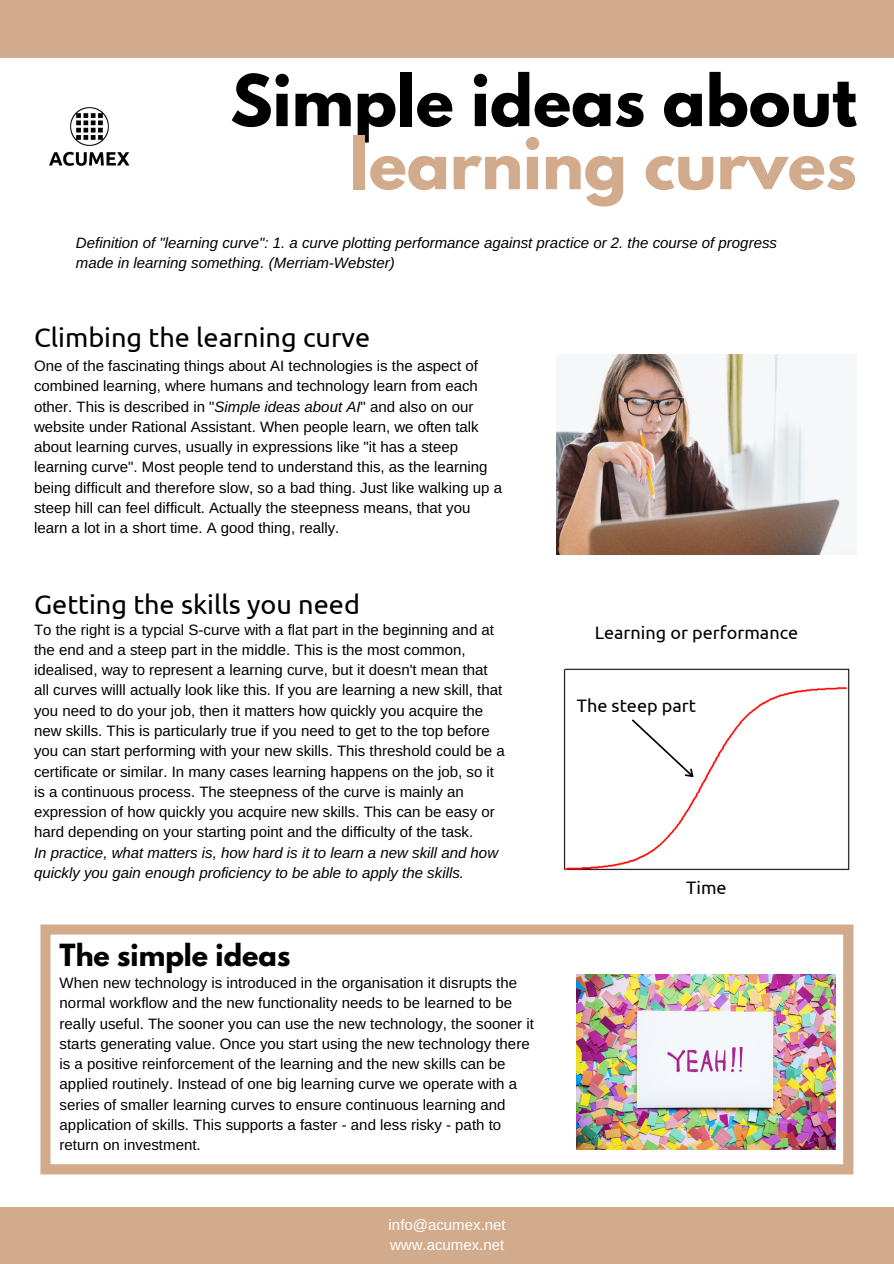
<style>
.page{position:relative;width:894px;height:1264px;background:#fff}
.page>*{position:absolute;margin:0;border:0;box-sizing:border-box;transform-origin:0 0}
.t1{font:700 63px "League Spartan";color:#000}
.t2{font:700 63px "League Spartan";color:#d2ab8c}
.t3{font:27px "Ubuntu";color:#000}
.t4{font:700 27px "League Spartan";color:#000}
.t5{font:18px "Ubuntu";color:#000}
.t6{font:15px/20.2px "Arimo";color:#000}
.t7{font:italic 15px/20.2px "Arimo";color:#000}
.t8{font:15px/20.2px "Arimo";color:#fff}
.s1{font-style:italic}
</style>
<div class="page">
<img style="left:49px;top:107px;width:81px;height:59px">
<div style="left:0;top:0;width:893px;height:57px;background:#d2ab8c"></div>
<div style="left:0;top:1207px;width:893px;height:56px;background:#d2ab8c"></div>
<svg style="left:40px;top:924px;width:813px;height:250px"></svg>
<img style="left:556px;top:354px;width:300px;height:200px">
<img style="left:563px;top:668px;width:287px;height:203px">
<svg style="left:629px;top:716px;width:67px;height:64px"></svg>
<img style="left:576px;top:974px;width:259px;height:175px">
<h1 class="t1" style="left:230px;top:69px;width:628px">Simple ideas about</h1>
<h1 class="t2" style="left:350px;top:132px;width:508px">learning curves</h1>
<p class="t7" style="left:76px;top:232px;width:702px">Definition of "learning curve": 1. a curve plotting performance against practice or 2. the course of progress made in learning something. (Merriam-Webster)</p>
<h2 class="t3" style="left:34px;top:322px;width:337px">Climbing the learning curve</h2>
<p class="t6" style="left:34px;top:356px;width:469px">One of the fascinating things about AI technologies is the aspect of combined learning, where humans and technology learn from each other. This is described in "<span class="s1">Simple ideas about AI</span>" and also on our website under Rational Assistant. When people learn, we often talk about learning curves, usually in expressions like "it has a steep learning curve". Most people tend to understand this, as the learning being difficult and therefore slow, so a bad thing. Just like walking up a steep hill can feel difficult. Actually the steepness means, that you learn a lot in a short time. A good thing, really.</p>
<h2 class="t3" style="left:34px;top:589px;width:327px">Getting the skills you need</h2>
<p class="t6" style="left:34px;top:619px;width:472px">To the right is a typcial S-curve with a flat part in the beginning and at the end and a steep part in the middle. This is the most common, idealised, way to represent a learning curve, but it doesn't mean that all curves willl actually look like this. If you are learning a new skill, that you need to do your job, then it matters how quickly you acquire the new skills. This is particularly true if you need to get to the top before you can start performing with your new skills. This threshold could be a certificate or similar. In many cases learning happens on the job, so it is a continuous process. The steepness of the curve is mainly an expression of how quickly you acquire new skills. This can be easy or hard depending on your starting point and the difficulty of the task.</p>
<p class="t7" style="left:34px;top:842px;width:465px">In practice, what matters is, how hard is it to learn a new skill and how quickly you gain enough proficiency to be able to apply the skills.</p>
<h2 class="t4" style="left:60px;top:941px;width:232px">The simple ideas</h2>
<p class="t6" style="left:60px;top:972px;width:475px">When new technology is introduced in the organisation it disrupts the normal workflow and the new functionality needs to be learned to be really useful. The sooner you can use the new technology, the sooner it starts generating value. Once you start using the new technology there is a positive reinforcement of the learning and the new skills can be applied routinely. Instead of one big learning curve we operate with a series of smaller learning curves to ensure continuous learning and application of skills. This supports a faster - and less risky - path to return on investment.</p>
<p class="t8" style="left:388px;top:1214px;width:118px">info@acumex.net www.acumex.net</p>
<p class="t5" style="left:594px;top:622px;width:205px">Learning or performance</p>
<p class="t5" style="left:576px;top:695px;width:121px">The steep part</p>
<p class="t5" style="left:686px;top:877px;width:42px">Time</p>
</div>
